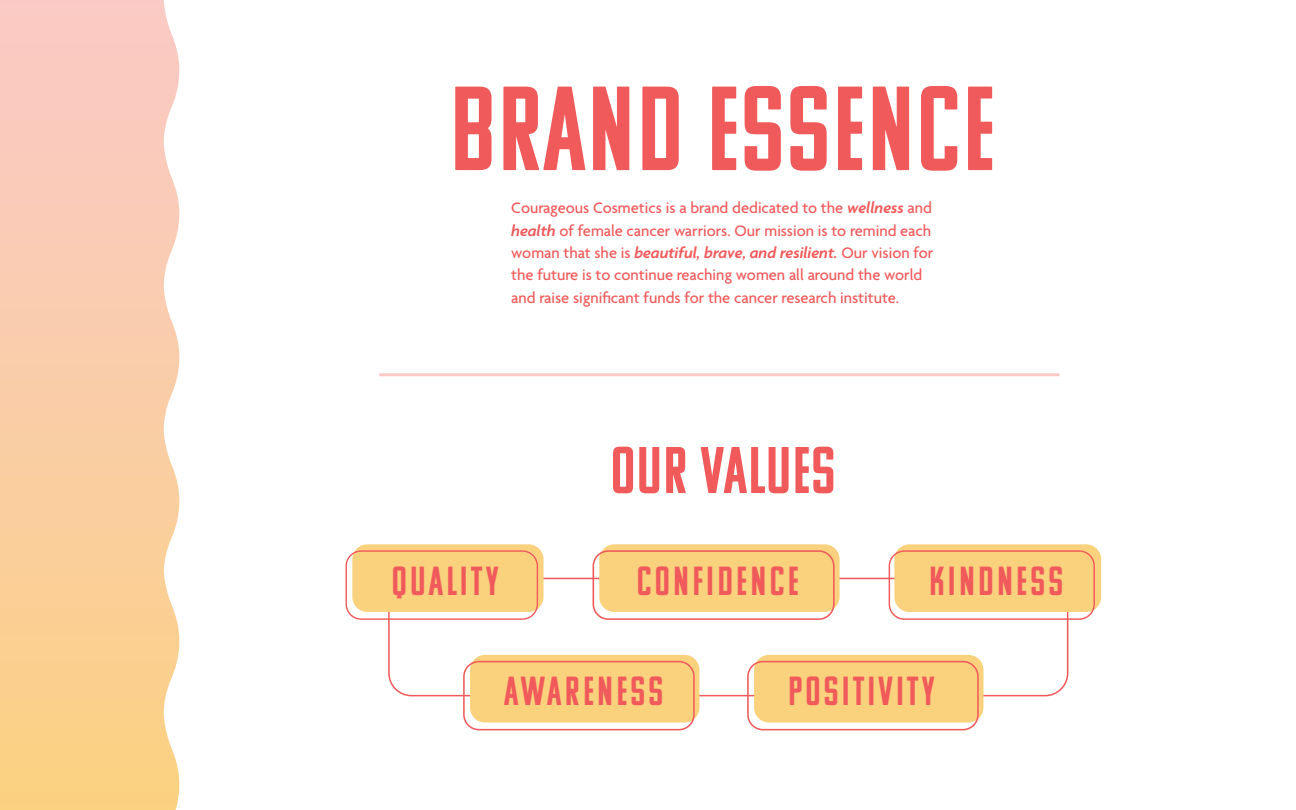
<style>
.page{position:relative;width:1296px;height:810px;background:#fff}
.page>*{position:absolute;margin:0;border:0;box-sizing:border-box;transform-origin:0 0}
.t1{font:119.25px "Komu A";letter-spacing:.02em;color:#f15a5b}
.t2{font:65.7px "Komu A";letter-spacing:.02em;color:#f15a5b}
.t3{font:40.5px "Komu A";letter-spacing:.08em;color:#f15a5b}
.t4{font:500 16.5px/22.4px "Agenda";color:#f15a5b}
.s1{font-weight:600;font-style:italic}
</style>
<div class="page">
<div style="left:470px;top:655px;width:229px;height:68px;background:#fad27e;border-radius:15px"></div>
<div style="left:463px;top:661px;width:232px;height:69px;border:2px solid #f15a5b;border-radius:15px"></div>
<div style="left:754px;top:655px;width:229px;height:68px;background:#fad27e;border-radius:15px"></div>
<div style="left:747px;top:661px;width:232px;height:69px;border:2px solid #f15a5b;border-radius:15px"></div>
<div style="left:352px;top:544px;width:192px;height:68px;background:#fad27e;border-radius:15px"></div>
<div style="left:346px;top:550px;width:192px;height:70px;border:1px solid #f15a5b;border-radius:15px"></div>
<div style="left:894px;top:544px;width:207px;height:68px;background:#fad27e;border-radius:15px"></div>
<div style="left:889px;top:550px;width:206px;height:70px;border:1px solid #f15a5b;border-radius:15px"></div>
<div style="left:599px;top:544px;width:241px;height:68px;background:#fad27e;border-radius:15px"></div>
<div style="left:593px;top:550px;width:242px;height:70px;border:2px solid #f15a5b;border-radius:15px"></div>
<svg style="left:0;top:0;width:180px;height:810px;background:#facda5"></svg>
<h1 class="t1" style="left:450px;top:67px;width:547px">BRAND ESSENCE</h1>
<p class="t4" style="left:511px;top:198px;width:424px">Courageous Cosmetics is a brand dedicated to the <span class="s1">wellness</span> and <span class="s1">health</span> of female cancer warriors. Our mission is to remind each woman that she is <span class="s1">beautiful, brave, and resilient.</span> Our vision for the future is to continue reaching women all around the world and raise significant funds for the cancer research institute.</p>
<h2 class="t2" style="left:611px;top:436px;width:226px">OUR VALUES</h2>
<h3 class="t3" style="left:392px;top:560px;width:107px">QUALITY</h3>
<h3 class="t3" style="left:637px;top:560px;width:163px">CONFIDENCE</h3>
<h3 class="t3" style="left:929px;top:560px;width:135px">KINDNESS</h3>
<h3 class="t3" style="left:504px;top:670px;width:161px">AWARENESS</h3>
<h3 class="t3" style="left:788px;top:670px;width:147px">POSITIVITY</h3>
</div>
